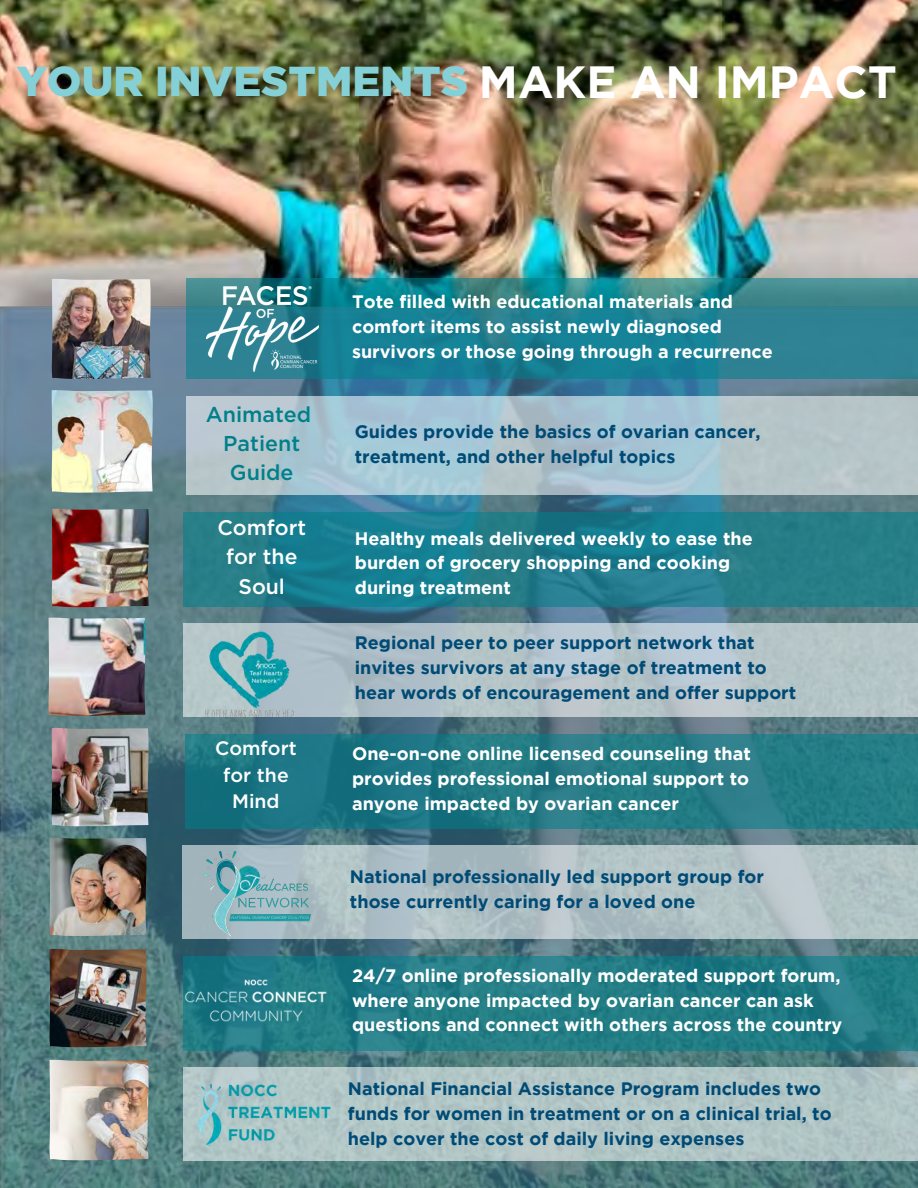
<style>
.page{position:relative;width:918px;height:1188px;background:#fff}
.page>*{position:absolute;margin:0;border:0;box-sizing:border-box;transform-origin:0 0}
.t1{font:900 41.85px "Gotham";color:#85d0d7}
.t2{font:500 21.45px "Gotham";color:#00808b}
.t3{font:500 21.15px "Gotham";color:#fff}
.t4{font:500 19.5px "Gotham";color:#fff}
.t5{font:700 18px/24.8px "Gotham";color:#fff}
.t6{font:700 18px/24.8px "Gotham";color:#004b76}
.s1{font-weight:700;font-size:45px;color:#fff}
</style>
<div class="page">
<img style="left:0;top:0;width:918px;height:262px">
<img style="left:0;top:262px;width:918px;height:926px">
<img style="left:52px;top:390px;width:101px;height:103px">
<svg style="left:186px;top:396px;width:732px;height:99px;background:#adc5cf"></svg>
<svg style="left:186px;top:279px;width:732px;height:100px;background:#238291"></svg>
<img style="left:206px;top:287px;width:113px;height:84px">
<img style="left:52px;top:279px;width:99px;height:100px">
<img style="left:52px;top:509px;width:97px;height:98px">
<svg style="left:184px;top:513px;width:734px;height:94px;background:#1f7d8c"></svg>
<img style="left:52px;top:728px;width:97px;height:98px">
<svg style="left:186px;top:734px;width:732px;height:95px;background:#217884"></svg>
<img style="left:50px;top:949px;width:97px;height:98px">
<svg style="left:183px;top:956px;width:735px;height:94px;background:#217b84"></svg>
<img style="left:180px;top:975px;width:151px;height:54px">
<svg style="left:184px;top:624px;width:734px;height:93px;background:#b4c3c9"></svg>
<img style="left:205px;top:632px;width:88px;height:84px">
<img style="left:48px;top:618px;width:98px;height:98px">
<img style="left:50px;top:838px;width:97px;height:98px">
<svg style="left:182px;top:845px;width:736px;height:94px;background:#afc0c4"></svg>
<img style="left:204px;top:851px;width:107px;height:86px">
<img style="left:50px;top:1060px;width:99px;height:100px">
<div style="left:183px;top:1067px;width:735px;height:93px;background:#b1c6c5"></div>
<img style="left:190px;top:1080px;width:160px;height:66px">
<p class="t1" style="left:17px;top:52px;width:882px">YOUR INVESTMENTS <span class="s1">MAKE AN IMPACT</span></p>
<p class="t2" style="left:206px;top:400px;width:107px">Animated</p>
<p class="t2" style="left:223px;top:429px;width:78px">Patient</p>
<p class="t2" style="left:230px;top:459px;width:65px">Guide</p>
<p class="t3" style="left:217px;top:514px;width:90px">Comfort</p>
<p class="t3" style="left:226px;top:543px;width:73px">for the</p>
<p class="t3" style="left:239px;top:572px;width:48px">Soul</p>
<p class="t4" style="left:215px;top:736px;width:83px">Comfort</p>
<p class="t4" style="left:223px;top:762px;width:67px">for the</p>
<p class="t4" style="left:232px;top:789px;width:49px">Mind</p>
<p class="t5" style="left:352px;top:289px;width:422px">Tote filled with educational materials and comfort items to assist newly diagnosed survivors or those going through a recurrence</p>
<p class="t6" style="left:355px;top:419px;width:407px">Guides provide the basics of ovarian cancer, treatment, and other helpful topics</p>
<p class="t5" style="left:355px;top:525px;width:399px">Healthy meals delivered weekly to ease the burden of grocery shopping and cooking during treatment</p>
<p class="t6" style="left:355px;top:630px;width:443px">Regional peer to peer support network that invites survivors at any stage of treatment to hear words of encouragement and offer support</p>
<p class="t5" style="left:352px;top:741px;width:400px;text-align:justify">One-on-one online licensed counseling that provides professional emotional support to anyone impacted by ovarian cancer</p>
<p class="t6" style="left:350px;top:864px;width:416px">National professionally led support group for those currently caring for a loved one</p>
<p class="t5" style="left:352px;top:963px;width:492px">24/7 online professionally moderated support forum, where anyone impacted by ovarian cancer can ask questions and connect with others across the country</p>
<p class="t6" style="left:348px;top:1076px;width:485px">National Financial Assistance Program includes two funds for women in treatment or on a clinical trial, to help cover the cost of daily living expenses</p>
</div>
